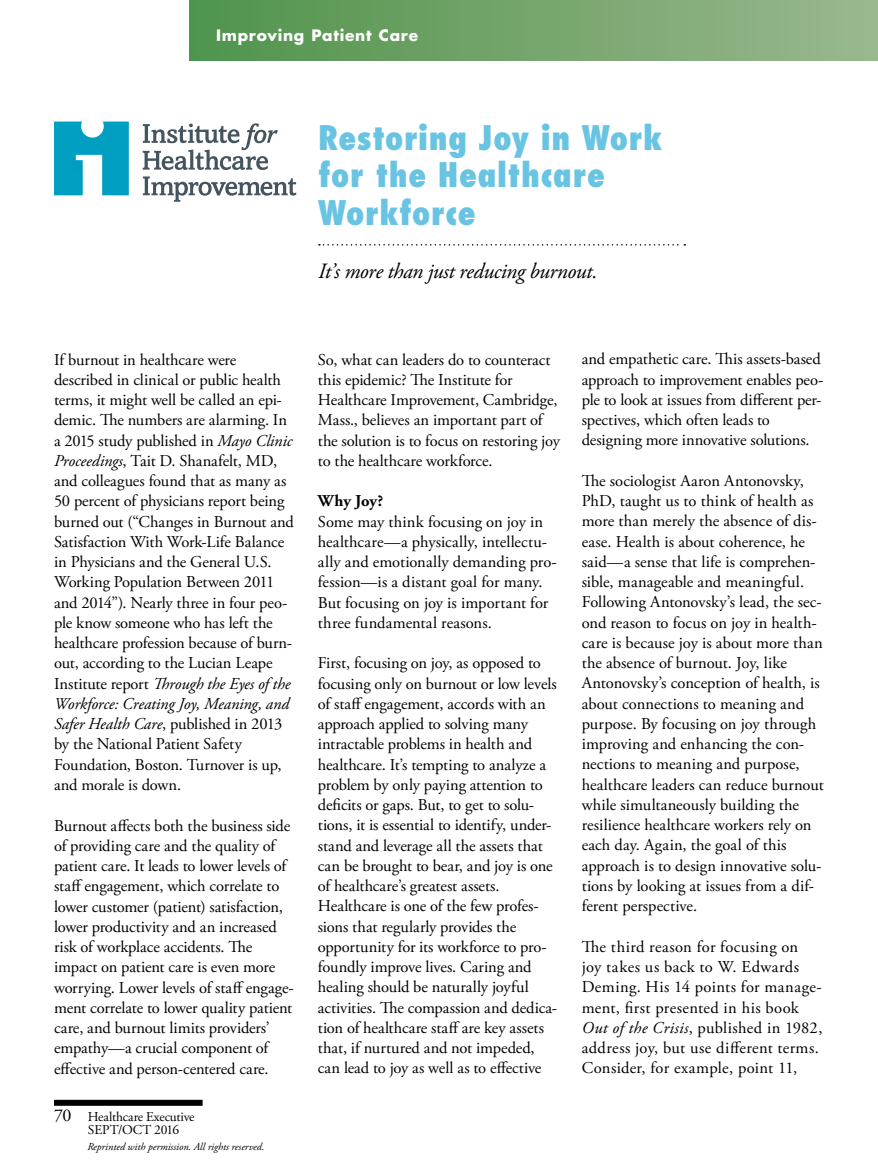
<style>
.page{position:relative;width:878px;height:1175px;background:#fff}
.page>*{position:absolute;margin:0;border:0;box-sizing:border-box;transform-origin:0 0}
.t1{font:800 condensed 33px/37.5px "Futura Std";letter-spacing:.015em;color:#69c4e3}
.t2{font:italic 21.75px "Adobe Garamond Pro";letter-spacing:-.02em;color:#000}
.t3{font:18px "Adobe Garamond Pro";color:#000}
.t4{font:16.5px/20.2px "Adobe Garamond Pro";letter-spacing:-.005em;color:#000}
.t5{font:16.5px/20.2px "Adobe Garamond Pro";letter-spacing:.025em;color:#000}
.t6{font:700 16.5px "Adobe Garamond Pro";letter-spacing:-.005em;color:#000}
.t7{font:700 15.3px "Futura Std";letter-spacing:.045em;color:#fff}
.t8{font:13.5px/13.5px "Adobe Garamond Pro";letter-spacing:-.01em;color:#000}
.t9{font:italic 10.5px "Adobe Garamond Pro";color:#000}
.s1{font-style:italic}
</style>
<div class="page">
<div style="left:189px;top:0;width:689px;height:61px;background:linear-gradient(to right,#50944c,#9bb78f)"></div>
<svg style="left:319px;top:244px;width:366px;height:1px"></svg>
<svg style="left:54px;top:122px;width:75px;height:73px"></svg>
<svg style="left:143px;top:176px;width:153px;height:26px"></svg>
<svg style="left:143px;top:123px;width:135px;height:47px"></svg>
<div style="left:54px;top:1099px;width:148px;height:6px;background:#000"></div>
<p class="t7" style="left:216px;top:25px;width:203px">Improving Patient Care</p>
<h1 class="t1" style="left:318px;top:118px;width:345px">Restoring Joy in Work for the Healthcare<br>Workforce</h1>
<h2 class="t2" style="left:318px;top:258px;width:281px">It’s more than just reducing burnout.</h2>
<p class="t4" style="left:54px;top:350px;width:241px">If burnout in healthcare were described in clinical or public health terms, it might well be called an epi&shy;demic. The numbers are alarming. In a 2015 study published in <span class="s1">Mayo Clinic Proceedings</span>, Tait D. Shanafelt, MD, and colleagues found that as many as 50 percent of physicians report being burned out (“Changes in Burnout and Satisfaction With Work-Life Balance in Physicians and the General U.S.<br>Working Population Between 2011 and 2014”). Nearly three in four peo&shy;ple know someone who has left the healthcare profession because of burn&shy;out, according to the Lucian Leape Institute report <span class="s1">Through the Eyes of the Workforce: Creating Joy, Meaning, and Safer Health Care</span>, published in 2013 by the National Patient Safety Foundation, Boston. Turnover is up, and morale is down.</p>
<p class="t4" style="left:54px;top:815px;width:241px">Burnout affects both the business side of providing care and the quality of patient care. It leads to lower levels of staff engagement, which correlate to lower customer (patient) satisfaction, lower productivity and an increased risk of workplace accidents. The impact on patient care is even more worrying. Lower levels of staff engage&shy;ment correlate to lower quality patient care, and burnout limits providers’ empathy—a crucial component of effective and person-centered care.</p>
<p class="t3" style="left:54px;top:1104px;width:19px">70</p>
<p class="t8" style="left:88px;top:1110px;width:108px">Healthcare Executive<br>SEPT/OCT 2016</p>
<p class="t9" style="left:87px;top:1140px;width:178px">Reprinted with permission. All rights reserved.</p>
<p class="t4" style="left:318px;top:350px;width:243px">So, what can leaders do to counteract this epidemic? The Institute for Healthcare Improvement, Cambridge, Mass., believes an important part of the solution is to focus on restoring joy to the healthcare workforce.</p>
<p class="t6" style="left:318px;top:491px;width:67px">Why Joy?</p>
<p class="t4" style="left:318px;top:512px;width:240px">Some may think focusing on joy in healthcare—a physically, intellectu&shy;ally and emotionally demanding pro&shy;fession—is a distant goal for many.<br>But focusing on joy is important for three fundamental reasons.</p>
<p class="t4" style="left:318px;top:653px;width:241px">First, focusing on joy, as opposed to focusing only on burnout or low levels of staff engagement, accords with an approach applied to solving many intractable problems in health and healthcare. It’s tempting to analyze a problem by only paying attention to deficits or gaps. But, to get to solu&shy;tions, it is essential to identify, under&shy;stand and leverage all the assets that can be brought to bear, and joy is one of healthcare’s greatest assets.<br>Healthcare is one of the few profes&shy;sions that regularly provides the opportunity for its workforce to pro&shy;foundly improve lives. Caring and healing should be naturally joyful activities. The compassion and dedica&shy;tion of healthcare staff are key assets that, if nurtured and not impeded, can lead to joy as well as to effective</p>
<p class="t4" style="left:581px;top:349px;width:243px">and empathetic care. This assets-based approach to improvement enables peo&shy;ple to look at issues from different per&shy;spectives, which often leads to designing more innovative solutions.</p>
<p class="t4" style="left:581px;top:471px;width:243px">The sociologist Aaron Antonovsky, PhD, taught us to think of health as more than merely the absence of dis&shy;ease. Health is about coherence, he said—a sense that life is comprehen&shy;sible, manageable and meaningful.<br>Following Antonovsky’s lead, the sec&shy;ond reason to focus on joy in health&shy;care is because joy is about more than the absence of burnout. Joy, like Antonovsky’s conception of health, is about connections to meaning and purpose. By focusing on joy through improving and enhancing the con&shy;nections to meaning and purpose, healthcare leaders can reduce burnout while simultaneously building the resilience healthcare workers rely on each day. Again, the goal of this approach is to design innovative solu&shy;tions by looking at issues from a dif&shy;ferent perspective.</p>
<p class="t5" style="left:581px;top:937px;width:242px">The third reason for focusing on<br>joy takes us back to W. Edwards Deming. His 14 points for manage&shy;ment, first presented in his book <span class="s1">Out of the Crisis</span>, published in 1982, address joy, but use different terms.<br>Consider, for example, point 11,</p>
</div>
